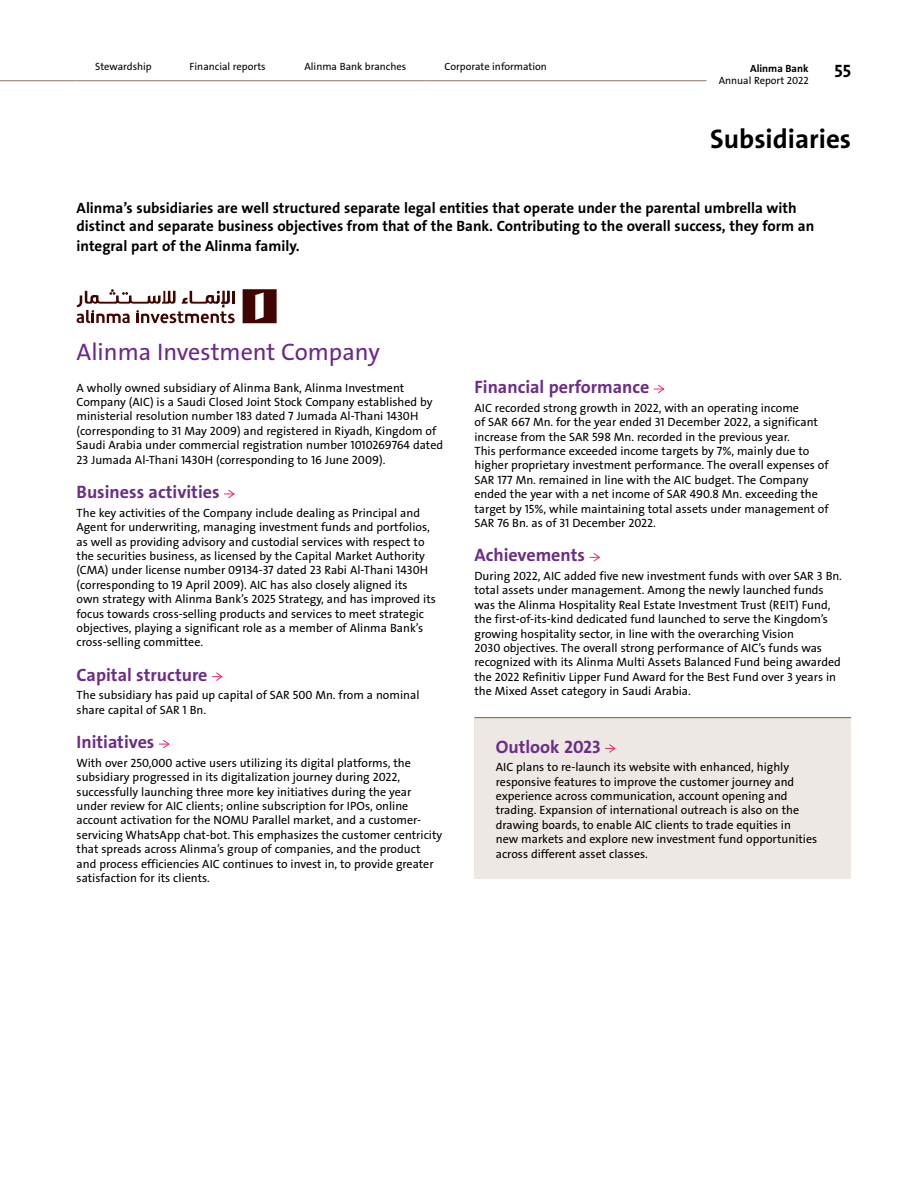
<style>
.page{position:relative;width:915px;height:1191px;background:#fff}
.page>*{position:absolute;margin:0;border:0;box-sizing:border-box;transform-origin:0 0}
.t1{font:700 27px "Alinma The Sans";color:#000}
.t2{font:24px "Alinma The Sans";color:#6c2889}
.t3{font:700 18px "Alinma The Sans";color:#6b2d87}
.t4{font:700 18px "Alinma The Sans";color:#000}
.t5{font:700 15px/18px "Alinma The Sans";color:#000}
.t6{font:12px/14.4px "Alinma The Sans";color:#000}
.t7{font:10.5px "Alinma The Sans";color:#000}
.t8{font:700 10.5px "Alinma The Sans";color:#000}
</style>
<div class="page">
<hr style="left:0;top:80px;width:77px;height:1px;background:#8f725e">
<hr style="left:77px;top:80px;width:93px;height:1px;background:#8f725e">
<hr style="left:170px;top:80px;width:115px;height:1px;background:#8f725e">
<hr style="left:285px;top:80px;width:140px;height:1px;background:#8f725e">
<hr style="left:425px;top:80px;width:141px;height:1px;background:#8f725e">
<hr style="left:566px;top:80px;width:140px;height:1px;background:#8f725e">
<svg style="left:654px;top:384px;width:10px;height:10px"></svg>
<svg style="left:589px;top:553px;width:11px;height:9px"></svg>
<div style="left:474px;top:718px;width:376px;height:161px;background:#ede8e3"></div>
<svg style="left:605px;top:744px;width:11px;height:9px"></svg>
<hr style="left:474px;top:717px;width:376px;height:1px;background:#90725d">
<svg style="left:77px;top:289px;width:158px;height:34px"></svg>
<svg style="left:242px;top:289px;width:34px;height:34px"></svg>
<svg style="left:224px;top:489px;width:11px;height:10px"></svg>
<svg style="left:212px;top:672px;width:11px;height:9px"></svg>
<svg style="left:159px;top:740px;width:11px;height:9px"></svg>
<p class="t7" style="left:95px;top:60px;width:58px">Stewardship</p>
<p class="t7" style="left:189px;top:60px;width:78px">Financial reports</p>
<p class="t7" style="left:304px;top:60px;width:103px">Alinma Bank branches</p>
<p class="t7" style="left:444px;top:60px;width:104px">Corporate information</p>
<p class="t8" style="left:749px;top:61px;width:60px">Alinma Bank</p>
<p class="t7" style="left:718px;top:74px;width:91px">Annual Report 2022</p>
<h3 class="t4" style="left:834px;top:60px;width:18px">55</h3>
<h1 class="t1" style="left:710px;top:121px;width:142px">Subsidiaries</h1>
<p class="t5" style="left:77px;top:199px;width:738px">Alinma’s subsidiaries are well structured separate legal entities that operate under the parental umbrella with distinct and separate business objectives from that of the Bank. Contributing to the overall success, they form an</p>
<p class="t5" style="left:77px;top:237px;width:224px">integral part of the Alinma family.</p>
<h2 class="t2" style="left:77px;top:337px;width:305px">Alinma Investment Company</h2>
<p class="t6" style="left:77px;top:380px;width:368px">A wholly owned subsidiary of Alinma Bank, Alinma Investment Company (AIC) is a Saudi Closed Joint Stock Company established by ministerial resolution number 183 dated 7 Jumada Al-Thani 1430H (corresponding to 31 May 2009) and registered in Riyadh, Kingdom of Saudi Arabia under commercial registration number 1010269764 dated 23 Jumada Al-Thani 1430H (corresponding to 16 June 2009).</p>
<h3 class="t3" style="left:77px;top:480px;width:144px">Business activities</h3>
<p class="t6" style="left:77px;top:505px;width:360px">The key activities of the Company include dealing as Principal and Agent for underwriting, managing investment funds and portfolios, as well as providing advisory and custodial services with respect to the securities business, as licensed by the Capital Market Authority (CMA) under license number 09134-37 dated 23 Rabi Al-Thani 1430H (corresponding to 19 April 2009). AIC has also closely aligned its<br>own strategy with Alinma Bank’s 2025 Strategy, and has improved its focus towards cross-selling products and services to meet strategic objectives, playing a significant role as a member of Alinma Bank’s cross-selling committee.</p>
<h3 class="t3" style="left:77px;top:663px;width:132px">Capital structure</h3>
<p class="t6" style="left:77px;top:688px;width:344px">The subsidiary has paid up capital of SAR 500 Mn. from a nominal share capital of SAR 1 Bn.</p>
<h3 class="t3" style="left:77px;top:730px;width:79px">Initiatives</h3>
<p class="t6" style="left:77px;top:756px;width:367px">With over 250,000 active users utilizing its digital platforms, the subsidiary progressed in its digitalization journey during 2022, successfully launching three more key initiatives during the year under review for AIC clients; online subscription for IPOs, online account activation for the NOMU Parallel market, and a customer&shy;servicing WhatsApp chat-bot. This emphasizes the customer centricity that spreads across Alinma’s group of companies, and the product and process efficiencies AIC continues to invest in, to provide greater satisfaction for its clients.</p>
<h3 class="t3" style="left:474px;top:375px;width:176px">Financial performance</h3>
<p class="t6" style="left:474px;top:401px;width:355px">AIC recorded strong growth in 2022, with an operating income<br>of SAR 667 Mn. for the year ended 31 December 2022, a significant increase from the SAR 598 Mn. recorded in the previous year.<br>This performance exceeded income targets by 7%, mainly due to higher proprietary investment performance. The overall expenses of SAR 177 Mn. remained in line with the AIC budget. The Company ended the year with a net income of SAR 490.8 Mn. exceeding the target by 15%, while maintaining total assets under management of SAR 76 Bn. as of 31 December 2022.</p>
<h3 class="t3" style="left:474px;top:544px;width:112px">Achievements</h3>
<p class="t6" style="left:474px;top:569px;width:369px">During 2022, AIC added five new investment funds with over SAR 3 Bn. total assets under management. Among the newly launched funds was the Alinma Hospitality Real Estate Investment Trust (REIT) Fund, the first-of-its-kind dedicated fund launched to serve the Kingdom’s growing hospitality sector, in line with the overarching Vision<br>2030 objectives. The overall strong performance of AIC’s funds was recognized with its Alinma Multi Assets Balanced Fund being awarded the 2022 Refinitiv Lipper Fund Award for the Best Fund over 3 years in the Mixed Asset category in Saudi Arabia.</p>
<h3 class="t3" style="left:495px;top:735px;width:106px">Outlook 2023</h3>
<p class="t6" style="left:495px;top:760px;width:323px">AIC plans to re-launch its website with enhanced, highly responsive features to improve the customer journey and experience across communication, account opening and trading. Expansion of international outreach is also on the drawing boards, to enable AIC clients to trade equities in<br>new markets and explore new investment fund opportunities across different asset classes.</p>
</div>
